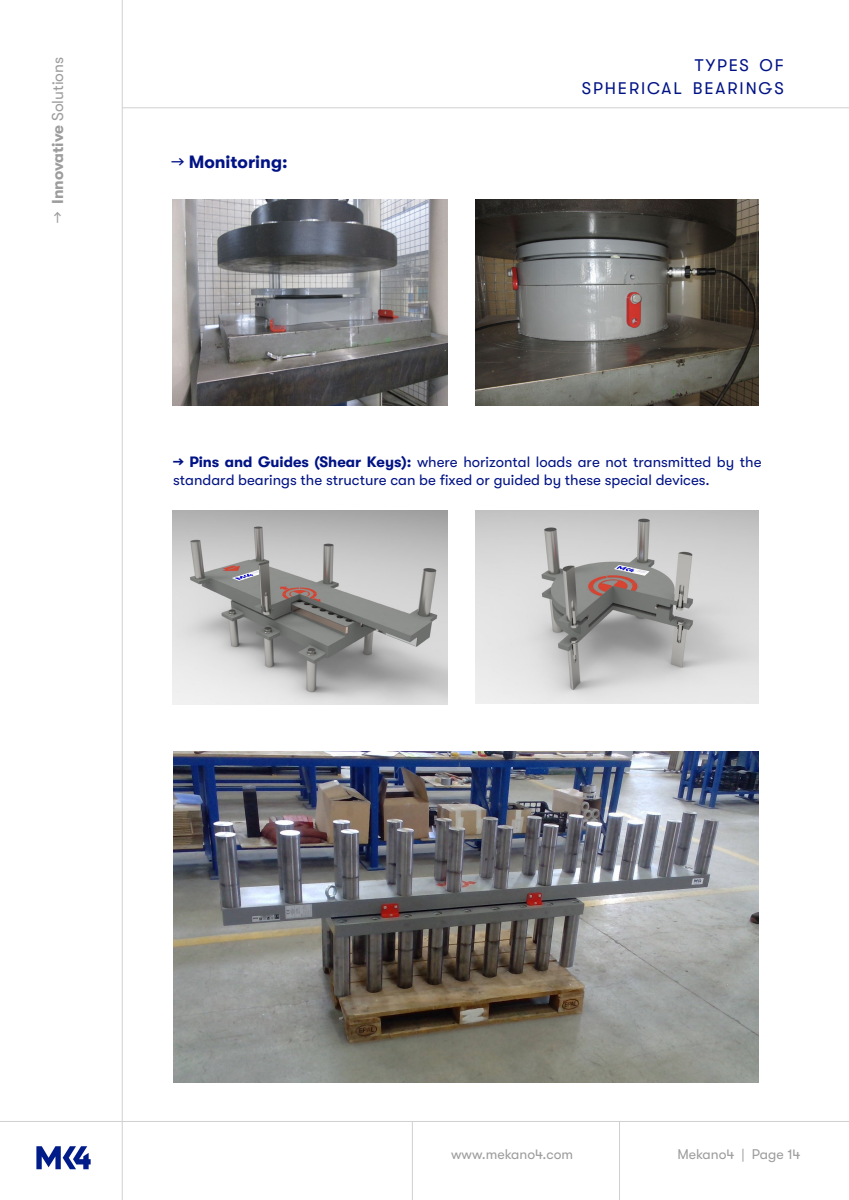
<style>
.page{position:relative;width:849px;height:1200px;background:#fff}
.page>*{position:absolute;margin:0;border:0;box-sizing:border-box;transform-origin:0 0}
.t1{font:700 17.8px "GT Walsheim Pro";color:#001385}
.t2{font:16.8px/22.3px "GT Walsheim Pro";letter-spacing:.115em;color:#001385;text-align:right}
.t3{font:15.8px "GT Walsheim Pro";color:#9d9d9d}
.t4{font:15px/18px "GT Walsheim Pro";color:#001385}
.t5{font:14px "GT Walsheim Pro";color:#9d9d9d}
.s1{font-weight:700}
.s2{font-weight:400}
</style>
<div class="page">
<hr style="left:122px;top:0;width:1px;height:1200px;background:#d0d0d0">
<hr style="left:619px;top:1122px;width:1px;height:78px;background:#d0d0d0">
<hr style="left:412px;top:1122px;width:1px;height:78px;background:#d0d0d0">
<hr style="left:0;top:1121px;width:848px;height:1px;background:#d0d0d0">
<svg style="left:36px;top:1146px;width:55px;height:23px"></svg>
<img style="left:172px;top:199px;width:275px;height:207px">
<img style="left:476px;top:199px;width:282px;height:207px">
<img style="left:173px;top:751px;width:585px;height:331px">
<hr style="left:122px;top:108px;width:726px;height:1px;background:#d0d0d0">
<img style="left:476px;top:510px;width:282px;height:193px">
<img style="left:172px;top:510px;width:275px;height:194px">
<p class="t3" style="left:49px;top:223px;width:168px;rotate:-90deg">→ <span class="s1">Innovative</span> Solutions</p>
<p class="t1" style="left:171px;top:152px;width:118px"><span class="s2">→</span> Monitoring:</p>
<p class="t2" style="left:581px;top:55px;width:203px">TYPES OF<br>SPHERICAL BEARINGS</p>
<p class="t4" style="left:173px;top:453px;width:589px"><span class="s1">→ Pins and Guides (Shear Keys):</span> where horizontal loads are not transmitted by the standard bearings the structure can be fixed or guided by these special devices.</p>
<p class="t5" style="left:451px;top:1147px;width:123px">www.mekano4.com</p>
<p class="t5" style="left:677px;top:1147px;width:125px">Mekano4 | Page 14</p>
</div>
